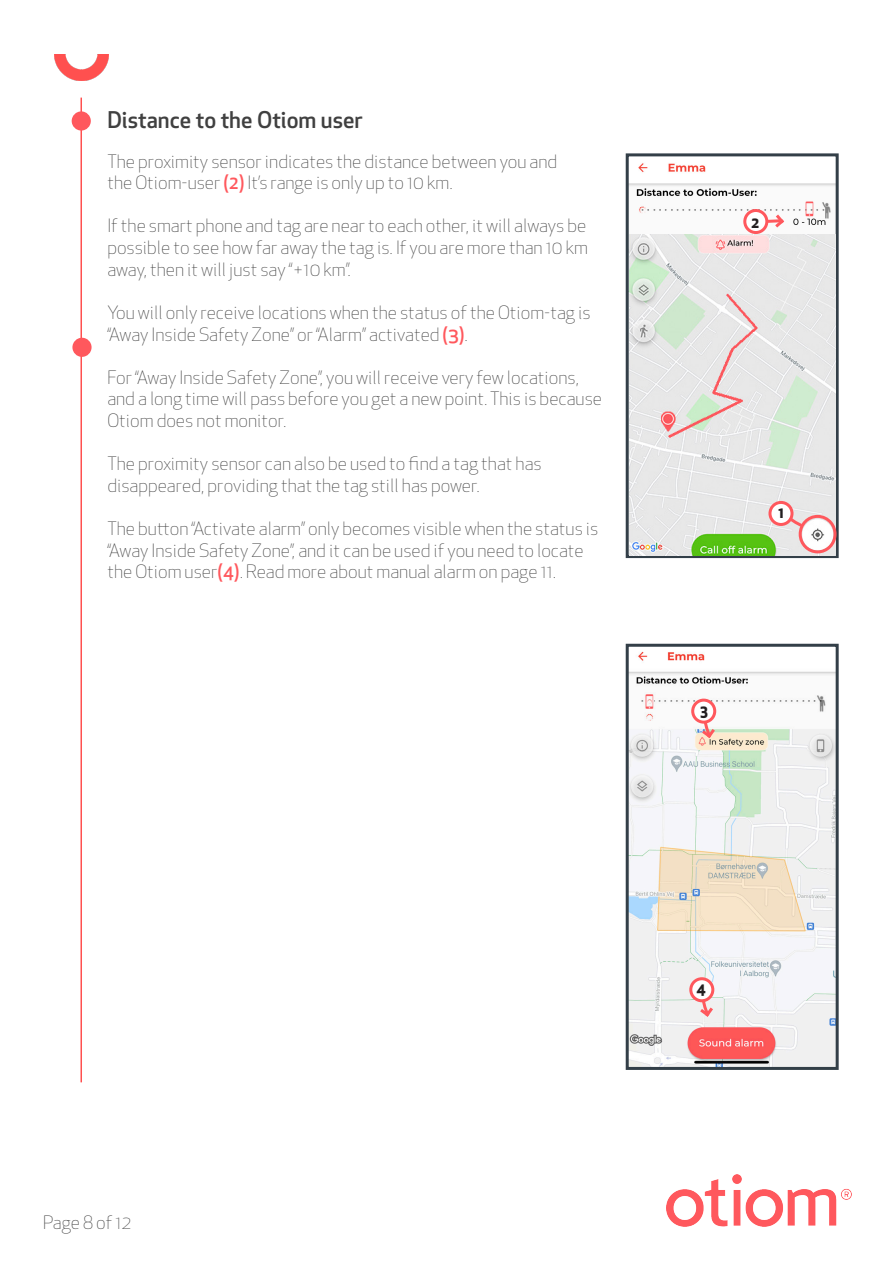
<style>
.page{position:relative;width:893px;height:1263px;background:#fff}
.page>*{position:absolute;margin:0;border:0;box-sizing:border-box;transform-origin:0 0}
.Punkt_overskrift{font:500 22.5px "Apex New";color:#404040}
.Brødtekst{font:300 18px/21.6px "Apex New";color:#404040}
.t1{font:700 15px "Apex New";color:#231f20}
.s1{font-weight:500;color:#ff585d}
</style>
<div class="page">
<img style="left:666px;top:1174px;width:185px;height:52px">
<hr style="left:80px;top:98px;width:2px;height:984px;background:#ff504f">
<div style="left:72px;top:111px;width:19px;height:20px;background:#ff585d;border-radius:50%"></div>
<div style="left:72px;top:338px;width:20px;height:19px;background:#ff585d;border-radius:50%"></div>
<img style="left:54px;top:54px;width:54px;height:27px">
<img style="left:630px;top:163px;width:205px;height:71px">
<div style="left:626px;top:153px;width:213px;height:405px;border:3px solid #333f48"></div>
<img style="left:630px;top:651px;width:205px;height:415px">
<div style="left:626px;top:644px;width:213px;height:426px;border:3px solid #333f48"></div>
<div style="left:693px;top:700px;width:22px;height:22px;background:#fff;border-radius:50%"></div>
<div style="left:691px;top:699px;width:25px;height:25px;border:3px solid #ff585d;border-radius:50%"></div>
<svg style="left:699px;top:718px;width:19px;height:23px"></svg>
<div style="left:691px;top:979px;width:22px;height:22px;background:#fff;border-radius:50%"></div>
<div style="left:689px;top:977px;width:25px;height:25px;border:3px solid #ff585d;border-radius:50%"></div>
<svg style="left:697px;top:996px;width:19px;height:24px"></svg>
<div style="left:744px;top:210px;width:23px;height:23px;background:#fff;border-radius:50%"></div>
<div style="left:743px;top:209px;width:26px;height:25px;border:3px solid #ff585d;border-radius:50%"></div>
<svg style="left:764px;top:211px;width:23px;height:20px"></svg>
<img style="left:629px;top:234px;width:206px;height:322px">
<div style="left:770px;top:502px;width:22px;height:22px;background:#fff;border-radius:50%"></div>
<div style="left:768px;top:501px;width:25px;height:25px;border:3px solid #ff585d;border-radius:50%"></div>
<svg style="left:785px;top:513px;width:53px;height:42px"></svg>
<p class="Punkt_overskrift" style="left:107px;top:105px;width:257px">Distance to the Otiom user</p>
<p class="Brødtekst" style="left:107px;top:150px;width:451px">The proximity sensor indicates the distance between you and</p>
<p class="Brødtekst" style="left:107px;top:172px;width:347px">the Otiom-user <span class="s1">(2)</span> It’s range is only up to 10 km.</p>
<p class="Brødtekst" style="left:107px;top:215px;width:482px;text-align:justify">If the smart phone and tag are near to each other, it will always be possible to see how far away the tag is. If you are more than 10 km away, then it will just say “+10 km”.</p>
<p class="Brødtekst" style="left:107px;top:302px;width:485px">You will only receive locations when the status of the Otiom-tag is “Away Inside Safety Zone” or “Alarm” activated <span class="s1">(3)</span>.</p>
<p class="Brødtekst" style="left:107px;top:366px;width:496px">For “Away Inside Safety Zone”, you will receive very few locations, and a long time will pass before you get a new point. This is because<br>Otiom does not monitor.</p>
<p class="Brødtekst" style="left:107px;top:453px;width:436px">The proximity sensor can also be used to find a tag that has</p>
<p class="Brødtekst" style="left:107px;top:474px;width:374px">disappeared, providing that the tag still has power.</p>
<p class="Brødtekst" style="left:107px;top:518px;width:492px">The button “Activate alarm” only becomes visible when the status is “Away Inside Safety Zone”, and it can be used if you need to locate the Otiom user<span class="s1">(4)</span>. Read more about manual alarm on page 11.</p>
<p class="t1" style="left:751px;top:211px;width:10px">2</p>
<p class="t1" style="left:779px;top:502px;width:7px">1</p>
<p class="t1" style="left:700px;top:699px;width:9px">3</p>
<p class="Brødtekst" style="left:43px;top:1212px;width:89px">Page 8 of 12</p>
<p class="t1" style="left:696px;top:978px;width:11px">4</p>
</div>
